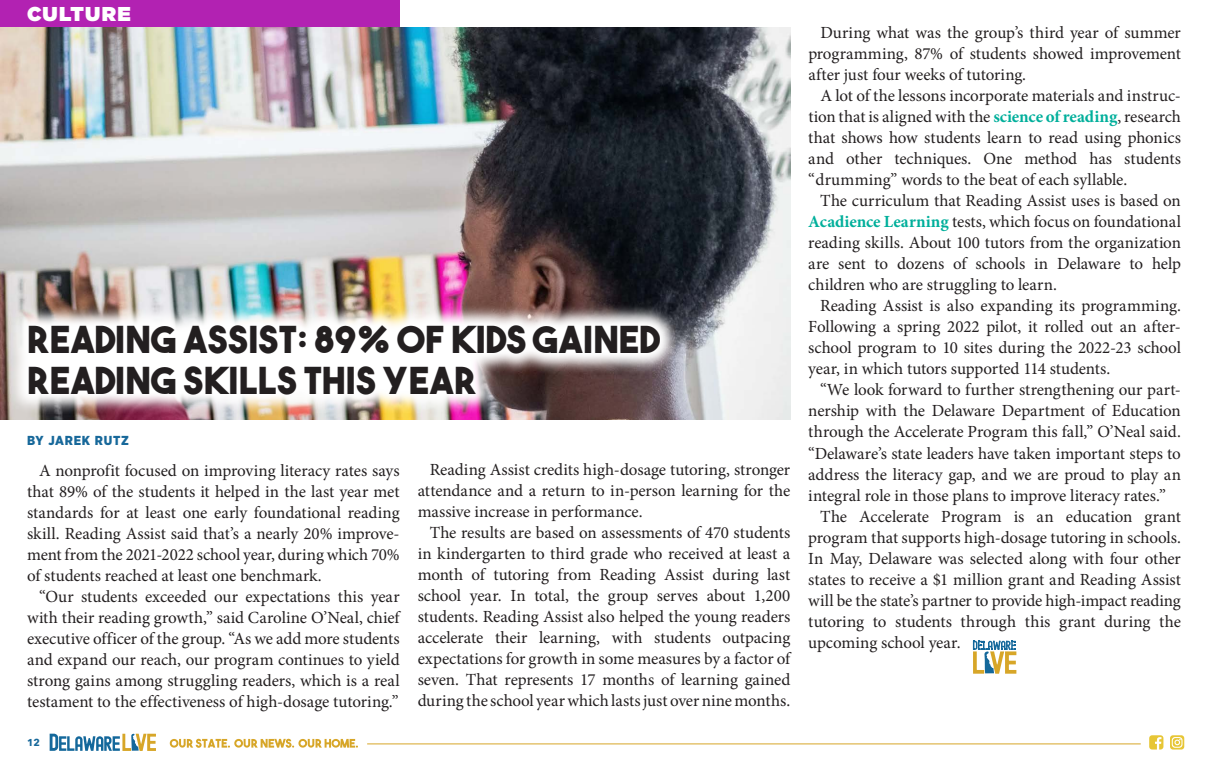
<style>
.page{position:relative;width:1208px;height:769px;background:#fff}
.page>*{position:absolute;margin:0;border:0;box-sizing:border-box;transform-origin:0 0}
.t1{font:37px/40px "The Bold Font";letter-spacing:.01em;color:#231f20}
.t2{font:900 20px "Gotham";letter-spacing:.06em;color:#fff}
.body_copy{font:17px/21px "Minion Pro";letter-spacing:-.005em;color:#231f20;text-align:justify}
.t3{font:900 13px "Gotham Narrow";letter-spacing:.06em;color:#17689a}
.t4{font:700 10px "Avenir Next";color:#17689a}
.s1{font-weight:700;color:#00af9b}
</style>
<div class="page">
<div style="left:0;top:0;width:399px;height:27px;background:#b222b2"></div>
<svg style="left:50px;top:733px;width:106px;height:17px"></svg>
<svg style="left:170px;top:738px;width:188px;height:9px"></svg>
<hr style="left:367px;top:743px;width:773px;height:1px;background:#d7a628">
<svg style="left:1149px;top:735px;width:14px;height:14px"></svg>
<svg style="left:1170px;top:735px;width:14px;height:14px"></svg>
<img style="left:0;top:27px;width:790px;height:392px">
<img style="left:7px;top:304px;width:674px;height:111px">
<svg style="left:972px;top:640px;width:44px;height:33px"></svg>
<p class="t2" style="left:27px;top:0;width:105px">CULTURE</p>
<p class="t1" style="left:27px;top:319px;width:634px">READING ASSIST: 89% OF KIDS GAINED<br>READING SKILLS THIS YEAR</p>
<p class="t3" style="left:27px;top:432px;width:103px">BY JAREK RUTZ</p>
<p class="body_copy" style="left:27px;top:460px;width:374px;text-indent:12px">A nonprofit focused on improving literacy rates says that 89% of the students it helped in the last year met standards for at least one early foundational reading skill. Reading Assist said that’s a nearly 20% improve&shy;ment from the 2021-2022 school year, during which 70% of students reached at least one benchmark.</p>
<p class="body_copy" style="left:27px;top:586px;width:374px;text-indent:12px">“Our students exceeded our expectations this year with their reading growth,” said Caroline O’Neal, chief executive officer of the group. “As we add more students and expand our reach, our program continues to yield strong gains among struggling readers, which is a real testament to the effectiveness of high-dosage tutoring.”</p>
<p class="t4" style="left:27px;top:733px;width:14px">12</p>
<p class="body_copy" style="left:417px;top:458px;width:374px;text-indent:12px">Reading Assist credits high-dosage tutoring, stronger attendance and a return to in-person learning for the massive increase in performance.</p>
<p class="body_copy" style="left:417px;top:521px;width:374px;text-indent:12px">The results are based on assessments of 470 students in kindergarten to third grade who received at least a month of tutoring from Reading Assist during last school year. In total, the group serves about 1,200 students. Reading Assist also helped the young readers accelerate their learning, with students outpacing expectations for growth in some measures by a factor of seven. That represents 17 months of learning gained during the school year which lasts just over nine months.</p>
<p class="body_copy" style="left:808px;top:22px;width:374px;text-indent:12px">During what was the group’s third year of summer programming, 87% of students showed improvement after just four weeks of tutoring.</p>
<p class="body_copy" style="left:808px;top:85px;width:374px;text-indent:12px">A lot of the lessons incorporate materials and instruc&shy;tion that is aligned with the <span class="s1">science of reading</span>, research that shows how students learn to read using phonics and other techniques. One method has students “drumming” words to the beat of each syllable.</p>
<p class="body_copy" style="left:808px;top:190px;width:374px;text-indent:12px">The curriculum that Reading Assist uses is based on <span class="s1">Acadience Learning</span> tests, which focus on foundational reading skills. About 100 tutors from the organization are sent to dozens of schools in Delaware to help children who are struggling to learn.</p>
<p class="body_copy" style="left:808px;top:295px;width:374px;text-indent:12px">Reading Assist is also expanding its programming.<br>Following a spring 2022 pilot, it rolled out an after&shy;school program to 10 sites during the 2022-23 school year, in which tutors supported 114 students.</p>
<p class="body_copy" style="left:808px;top:379px;width:374px;text-indent:12px">“We look forward to further strengthening our part&shy;nership with the Delaware Department of Education through the Accelerate Program this fall,” O’Neal said. “Delaware’s state leaders have taken important steps to address the literacy gap, and we are proud to play an integral role in those plans to improve literacy rates.”</p>
<p class="body_copy" style="left:808px;top:505px;width:374px;text-indent:12px">The Accelerate Program is an education grant program that supports high-dosage tutoring in schools.<br>In May, Delaware was selected along with four other states to receive a $1 million grant and Reading Assist will be the state’s partner to provide high-impact reading tutoring to students through this grant during the upcoming school year.</p>
</div>
